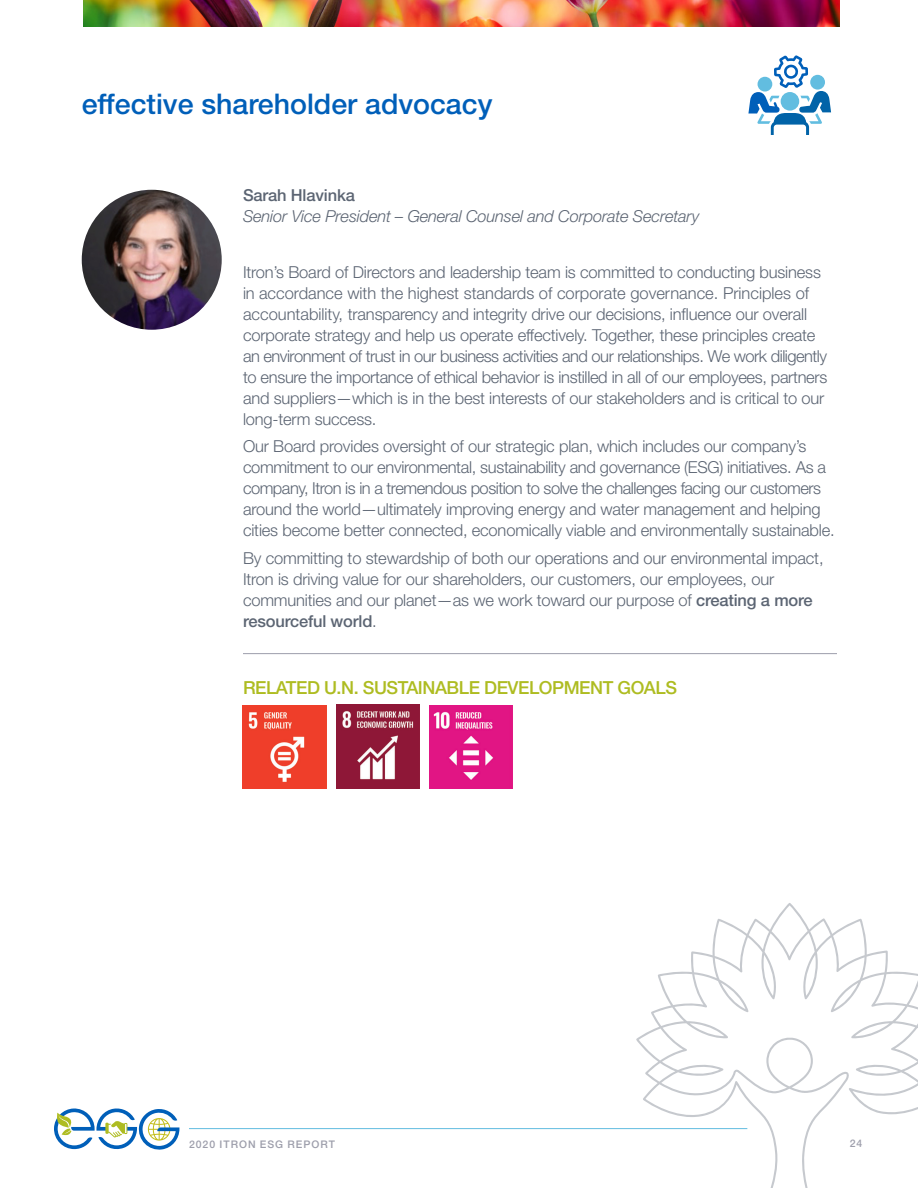
<style>
.page{position:relative;width:918px;height:1188px;background:#fff}
.page>*{position:absolute;margin:0;border:0;box-sizing:border-box;transform-origin:0 0}
.t1{font:500 28.5px "Helvetica Neue LT Std";color:#005fb9}
.t2{font:500 18px "Helvetica Neue LT Std";letter-spacing:-.025em;color:#aebc21}
.t3{font:300 16.5px/21px "Helvetica Neue LT Std";letter-spacing:-.01em;color:#5c6573}
.t4{font:italic 300 16.5px "Helvetica Neue LT Std";letter-spacing:-.01em;color:#5c6573}
.t5{font:500 16.5px "Helvetica Neue LT Std";letter-spacing:-.01em;color:#5c6573}
.t6{font:500 10.5px "Helvetica Neue LT Std";letter-spacing:.095em;color:#9d9eab}
.s1{font-weight:500}
</style>
<div class="page">
<svg style="left:608px;top:903px;width:310px;height:285px"></svg>
<hr style="left:189px;top:1128px;width:558px;height:1px;background:#62bde0">
<svg style="left:54px;top:1108px;width:125px;height:42px"></svg>
<svg style="left:748px;top:55px;width:83px;height:80px"></svg>
<div style="left:758px;top:77px;width:14px;height:15px;background:#62bde0;border-radius:50%"></div>
<div style="left:810px;top:75px;width:15px;height:15px;background:#62bde0;border-radius:50%"></div>
<hr style="left:243px;top:653px;width:594px;height:1px;background:#9d9eab">
<img style="left:243px;top:705px;width:83px;height:84px">
<img style="left:336px;top:705px;width:84px;height:83px">
<img style="left:429px;top:705px;width:84px;height:84px">
<img style="left:82px;top:190px;width:140px;height:140px;border-radius:70px">
<img style="left:83px;top:0;width:756px;height:27px">
<h1 class="t1" style="left:82px;top:87px;width:412px">effective shareholder advocacy</h1>
<p class="t5" style="left:243px;top:185px;width:113px">Sarah Hlavinka</p>
<p class="t4" style="left:243px;top:207px;width:458px">Senior Vice President – General Counsel and Corporate Secretary</p>
<p class="t3" style="left:243px;top:261px;width:586px">Itron’s Board of Directors and leadership team is committed to conducting business in accordance with the highest standards of corporate governance. Principles of accountability, transparency and integrity drive our decisions, influence our overall corporate strategy and help us operate effectively. Together, these principles create an environment of trust in our business activities and our relationships. We work diligently to ensure the importance of ethical behavior is instilled in all of our employees, partners and suppliers—which is in the best interests of our stakeholders and is critical to our long-term success.</p>
<p class="t3" style="left:243px;top:436px;width:590px">Our Board provides oversight of our strategic plan, which includes our company’s commitment to our environmental, sustainability and governance (ESG) initiatives. As a company, Itron is in a tremendous position to solve the challenges facing our customers around the world—ultimately improving energy and water management and helping cities become better connected, economically viable and environmentally sustainable.</p>
<p class="t3" style="left:243px;top:547px;width:582px">By committing to stewardship of both our operations and our environmental impact, Itron is driving value for our shareholders, our customers, our employees, our communities and our planet—as we work toward our purpose of <span class="s1">creating a more resourceful world</span>.</p>
<p class="t2" style="left:243px;top:676px;width:436px">RELATED U.N. SUSTAINABLE DEVELOPMENT GOALS</p>
<p class="t6" style="left:189px;top:1138px;width:148px">2020 ITRON ESG REPORT</p>
<p class="t6" style="left:850px;top:1137px;width:14px">24</p>
</div>
